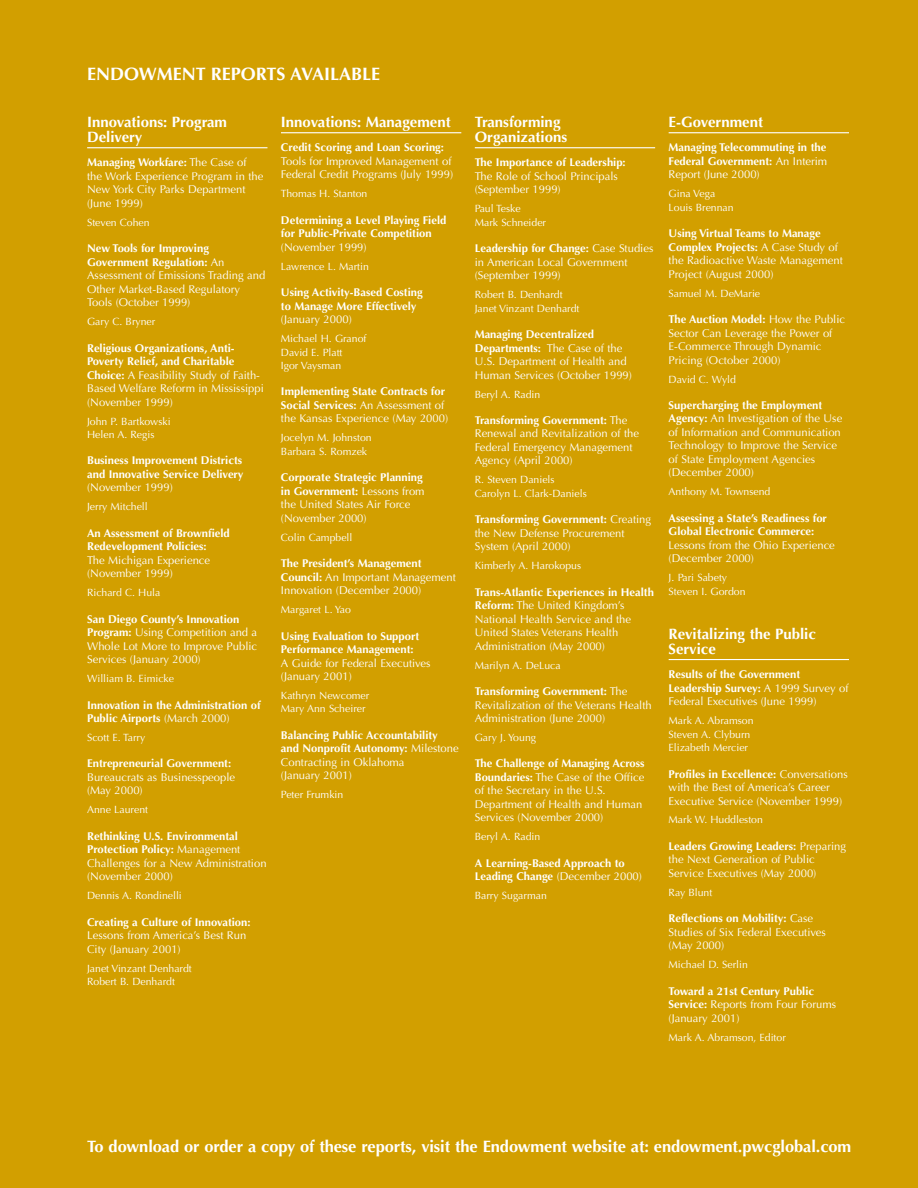
<style>
.page{position:relative;width:918px;height:1188px;background:#d29f00}
.page>*{position:absolute;margin:0;border:0;box-sizing:border-box;transform-origin:0 0}
.t1{font:700 18px "Optima";color:#fff}
.t2{font:700 16.5px "Optima";letter-spacing:-.005em;color:#fff}
.t3{font:700 15px/15px "Optima";color:#fff}
.t4{font:11.25px/13.5px "Optima";color:#fff}
.t5{font:700 11.25px/13.5px "Optima";color:#fff}
.t6{font:10.5px/13.5px "Optima";color:#fff}
.s1{font-weight:700}
.s2{font-weight:400}
</style>
<div class="page">
<hr style="left:87px;top:147px;width:180px;height:1px;background:#fff">
<hr style="left:281px;top:132px;width:180px;height:1px;background:#fff">
<hr style="left:475px;top:147px;width:180px;height:1px;background:#fff">
<hr style="left:669px;top:132px;width:180px;height:1px;background:#fff">
<hr style="left:669px;top:659px;width:180px;height:1px;background:#fff">
<h1 class="t1" style="left:87px;top:66px;width:294px">ENDOWMENT REPORTS AVAILABLE</h1>
<h3 class="t3" style="left:87px;top:116px;width:141px">Innovations: Program<br>Delivery</h3>
<p class="t4" style="left:87px;top:157px;width:178px"><span class="s1">Managing Workfare:</span> The Case of the Work Experience Program in the<br>New York City Parks Department (June 1999)</p>
<p class="t6" style="left:87px;top:217px;width:64px">Steven Cohen</p>
<p class="t4" style="left:87px;top:243px;width:180px"><span class="s1">New Tools for Improving<br>Government Regulation:</span> An<br>Assessment of Emissions Trading and<br>Other Market-Based Regulatory<br>Tools (October 1999)</p>
<p class="t6" style="left:87px;top:316px;width:70px">Gary C. Bryner</p>
<p class="t4" style="left:87px;top:342px;width:178px"><span class="s1">Religious Organizations, Anti-<br>Poverty Relief, and Charitable<br>Choice:</span> A Feasibility Study of Faith-<br>Based Welfare Reform in Mississippi (November 1999)</p>
<p class="t6" style="left:87px;top:415px;width:85px">John P. Bartkowski<br>Helen A. Regis</p>
<p class="t5" style="left:87px;top:455px;width:158px">Business Improvement Districts and Innovative Service Delivery</p>
<p class="t4" style="left:87px;top:482px;width:87px">(November 1999)</p>
<p class="t6" style="left:87px;top:501px;width:62px">Jerry Mitchell</p>
<p class="t5" style="left:87px;top:527px;width:144px">An Assessment of Brownfield<br>Redevelopment Policies:</p>
<p class="t4" style="left:87px;top:554px;width:125px">The Michigan Experience (November 1999)</p>
<p class="t6" style="left:87px;top:587px;width:75px">Richard C. Hula</p>
<p class="t4" style="left:87px;top:613px;width:172px"><span class="s1">San Diego County’s Innovation<br>Program:</span> Using Competition and a<br>Whole Lot More to Improve Public<br>Services (January 2000)</p>
<p class="t6" style="left:87px;top:673px;width:88px">William B. Eimicke</p>
<p class="t5" style="left:87px;top:699px;width:175px">Innovation in the Administration of<br>Public Airports <span class="s2">(March 2000)</span></p>
<p class="t6" style="left:87px;top:732px;width:60px">Scott E. Tarry</p>
<p class="t5" style="left:87px;top:758px;width:146px">Entrepreneurial Government:</p>
<p class="t4" style="left:87px;top:771px;width:150px">Bureaucrats as Businesspeople (May 2000)</p>
<p class="t6" style="left:87px;top:804px;width:62px">Anne Laurent</p>
<p class="t4" style="left:87px;top:830px;width:181px"><span class="s1">Rethinking U.S. Environmental<br>Protection Policy:</span> Management<br>Challenges for a New Administration (November 2000)</p>
<p class="t6" style="left:87px;top:890px;width:96px">Dennis A. Rondinelli</p>
<p class="t5" style="left:87px;top:916px;width:165px">Creating a Culture of Innovation:</p>
<p class="t4" style="left:87px;top:930px;width:161px">Lessons from America’s Best Run<br>City (January 2001)</p>
<p class="t6" style="left:87px;top:962px;width:106px">Janet Vinzant Denhardt<br>Robert B. Denhardt</p>
<h3 class="t3" style="left:281px;top:116px;width:171px">Innovations: Management</h3>
<p class="t5" style="left:281px;top:142px;width:165px">Credit Scoring and Loan Scoring:</p>
<p class="t4" style="left:281px;top:155px;width:174px">Tools for Improved Management of<br>Federal Credit Programs (July 1999)</p>
<p class="t6" style="left:281px;top:188px;width:88px">Thomas H. Stanton</p>
<p class="t5" style="left:281px;top:214px;width:167px">Determining a Level Playing Field for Public-Private Competition</p>
<p class="t4" style="left:281px;top:241px;width:87px">(November 1999)</p>
<p class="t6" style="left:281px;top:260px;width:89px">Lawrence L. Martin</p>
<p class="t5" style="left:281px;top:287px;width:143px">Using Activity-Based Costing to Manage More Effectively</p>
<p class="t4" style="left:281px;top:314px;width:72px">(January 2000)</p>
<p class="t6" style="left:281px;top:333px;width:87px">Michael H. Granof<br>David E. Platt<br>Igor Vaysman</p>
<p class="t5" style="left:281px;top:386px;width:169px">Implementing State Contracts for<br>Social Services: <span class="s2">An Assessment of the Kansas Experience (May 2000)</span></p>
<p class="t6" style="left:281px;top:432px;width:92px">Jocelyn M. Johnston<br>Barbara S. Romzek</p>
<p class="t4" style="left:281px;top:472px;width:145px"><span class="s1">Corporate Strategic Planning in Government:</span> Lessons from the United States Air Force (November 2000)</p>
<p class="t6" style="left:281px;top:531px;width:73px">Colin Campbell</p>
<p class="t4" style="left:281px;top:558px;width:176px"><span class="s1">The President’s Management<br>Council:</span> An Important Management<br>Innovation (December 2000)</p>
<p class="t6" style="left:281px;top:604px;width:72px">Margaret L. Yao</p>
<p class="t5" style="left:281px;top:630px;width:140px">Using Evaluation to Support<br>Performance Management:</p>
<p class="t4" style="left:281px;top:657px;width:151px">A Guide for Federal Executives (January 2001)</p>
<p class="t6" style="left:281px;top:690px;width:90px">Kathryn Newcomer<br>Mary Ann Scheirer</p>
<p class="t5" style="left:281px;top:729px;width:179px">Balancing Public Accountability and Nonprofit Autonomy: <span class="s2">Milestone<br>Contracting in Oklahoma<br>(January 2001)</span></p>
<p class="t6" style="left:281px;top:789px;width:64px">Peter Frumkin</p>
<h3 class="t3" style="left:475px;top:116px;width:94px">Transforming<br>Organizations</h3>
<p class="t5" style="left:475px;top:157px;width:152px">The Importance of Leadership:</p>
<p class="t4" style="left:475px;top:170px;width:145px">The Role of School Principals (September 1999)</p>
<p class="t6" style="left:475px;top:203px;width:73px">Paul Teske<br>Mark Schneider</p>
<p class="t4" style="left:475px;top:243px;width:180px"><span class="s1">Leadership for Change:</span> Case Studies in American Local Government (September 1999)</p>
<p class="t6" style="left:475px;top:289px;width:106px">Robert B. Denhardt<br>Janet Vinzant Denhardt</p>
<p class="t4" style="left:475px;top:329px;width:159px"><span class="s1">Managing Decentralized<br>Departments:</span> The Case of the<br>U.S. Department of Health and<br>Human Services (October 1999)</p>
<p class="t6" style="left:475px;top:388px;width:67px">Beryl A. Radin</p>
<p class="t4" style="left:475px;top:415px;width:166px"><span class="s1">Transforming Government:</span> The<br>Renewal and Revitalization of the<br>Federal Emergency Management<br>Agency (April 2000)</p>
<p class="t6" style="left:475px;top:474px;width:114px">R. Steven Daniels<br>Carolyn L. Clark-Daniels</p>
<p class="t4" style="left:475px;top:514px;width:178px"><span class="s1">Transforming Government:</span> Creating the New Defense Procurement<br>System (April 2000)</p>
<p class="t6" style="left:475px;top:560px;width:108px">Kimberly A. Harokopus</p>
<p class="t4" style="left:475px;top:586px;width:181px"><span class="s1">Trans-Atlantic Experiences in Health<br>Reform:</span> The United Kingdom’s<br>National Health Service and the<br>United States Veterans Health<br>Administration (May 2000)</p>
<p class="t6" style="left:475px;top:659px;width:87px">Marilyn A. DeLuca</p>
<p class="t4" style="left:475px;top:686px;width:178px"><span class="s1">Transforming Government:</span> The<br>Revitalization of the Veterans Health<br>Administration (June 2000)</p>
<p class="t6" style="left:475px;top:732px;width:63px">Gary J. Young</p>
<p class="t4" style="left:475px;top:758px;width:171px"><span class="s1">The Challenge of Managing Across<br>Boundaries:</span> The Case of the Office of the Secretary in the U.S.<br>Department of Health and Human<br>Services (November 2000)</p>
<p class="t6" style="left:475px;top:831px;width:67px">Beryl A. Radin</p>
<p class="t5" style="left:475px;top:857px;width:169px">A Learning-Based Approach to<br>Leading Change <span class="s2">(December 2000)</span></p>
<p class="t6" style="left:475px;top:890px;width:74px">Barry Sugarman</p>
<h3 class="t3" style="left:669px;top:116px;width:96px">E-Government</h3>
<p class="t5" style="left:669px;top:142px;width:160px;text-align:justify">Managing Telecommuting in the Federal Government: <span class="s2">An Interim Report (June 2000)</span></p>
<p class="t6" style="left:669px;top:188px;width:67px">Gina Vega<br>Louis Brennan</p>
<p class="t4" style="left:669px;top:228px;width:176px"><span class="s1">Using Virtual Teams to Manage<br>Complex Projects:</span> A Case Study of the Radioactive Waste Management<br>Project (August 2000)</p>
<p class="t6" style="left:669px;top:287px;width:93px">Samuel M. DeMarie</p>
<p class="t4" style="left:669px;top:314px;width:178px"><span class="s1">The Auction Model:</span> How the Public<br>Sector Can Leverage the Power of<br>E-Commerce Through Dynamic<br>Pricing (October 2000)</p>
<p class="t6" style="left:669px;top:373px;width:69px">David C. Wyld</p>
<p class="t4" style="left:669px;top:400px;width:175px"><span class="s1">Supercharging the Employment<br>Agency:</span> An Investigation of the Use of Information and Communication<br>Technology to Improve the Service of State Employment Agencies (December 2000)</p>
<p class="t6" style="left:669px;top:486px;width:103px">Anthony M. Townsend</p>
<p class="t5" style="left:669px;top:512px;width:160px">Assessing a State’s Readiness for<br>Global Electronic Commerce:</p>
<p class="t4" style="left:669px;top:539px;width:168px">Lessons from the Ohio Experience (December 2000)</p>
<p class="t6" style="left:669px;top:572px;width:78px">J. Pari Sabety<br>Steven I. Gordon</p>
<h3 class="t3" style="left:669px;top:628px;width:149px">Revitalizing the Public<br>Service</h3>
<p class="t4" style="left:669px;top:669px;width:181px"><span class="s1">Results of the Government<br>Leadership Survey:</span> A 1999 Survey of<br>Federal Executives (June 1999)</p>
<p class="t6" style="left:669px;top:715px;width:86px">Mark A. Abramson<br>Steven A. Clyburn<br>Elizabeth Mercier</p>
<p class="t4" style="left:669px;top:768px;width:181px"><span class="s1">Profiles in Excellence:</span> Conversations with the Best of America’s Career<br>Executive Service (November 1999)</p>
<p class="t6" style="left:669px;top:814px;width:96px">Mark W. Huddleston</p>
<p class="t4" style="left:669px;top:840px;width:179px"><span class="s1">Leaders Growing Leaders:</span> Preparing the Next Generation of Public<br>Service Executives (May 2000)</p>
<p class="t6" style="left:669px;top:887px;width:45px">Ray Blunt</p>
<p class="t4" style="left:669px;top:913px;width:159px"><span class="s1">Reflections on Mobility:</span> Case<br>Studies of Six Federal Executives (May 2000)</p>
<p class="t6" style="left:669px;top:959px;width:81px">Michael D. Serlin</p>
<p class="t4" style="left:669px;top:985px;width:169px"><span class="s1">Toward a 21st Century Public<br>Service:</span> Reports from Four Forums (January 2001)</p>
<p class="t6" style="left:669px;top:1031px;width:119px">Mark A. Abramson, Editor</p>
<h2 class="t2" style="left:87px;top:1139px;width:766px">To download or order a copy of these reports, visit the Endowment website at: endowment.pwcglobal.com</h2>
</div>
